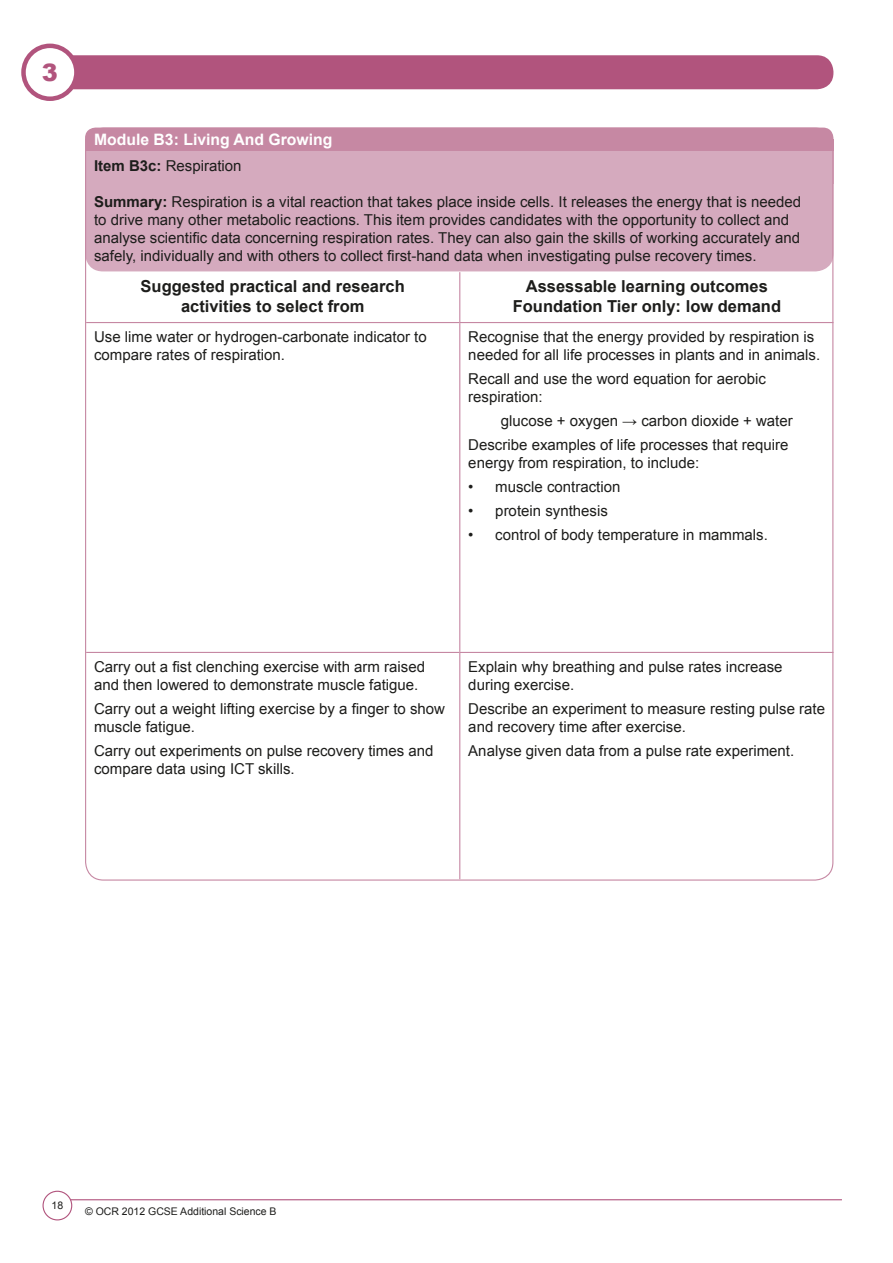
<style>
.page{position:relative;width:893px;height:1263px;background:#fff}
.page>*{position:absolute;margin:0;border:0;box-sizing:border-box;transform-origin:0 0}
.t1{font:900 24px "Arial";color:#b1547d}
.t2{font:700 16.5px/19.8px "Arial";color:#1d1d1b;text-align:center}
.t3{font:700 15.75px "Arial";color:#fff}
.t4{font:15px/18px "Arial";color:#1d1d1b}
.t5{font:10.5px "Arial";color:#1d1d1b}
.s1{font-weight:700}
</style>
<div class="page">
<div style="left:51px;top:55px;width:782px;height:34px;background:#b1547d;border-radius:16px"></div>
<div style="left:24px;top:46px;width:52px;height:53px;background:#fff;border-radius:50%"></div>
<div style="left:21px;top:44px;width:58px;height:57px;border:4px solid #b1547d;border-radius:50%"></div>
<hr style="left:64px;top:1199px;width:778px;height:1px;background:#b1547d">
<div style="left:43px;top:1191px;width:29px;height:29px;background:#fff;border-radius:50%"></div>
<div style="left:43px;top:1191px;width:29px;height:29px;border:1px solid #b1547d;border-radius:50%"></div>
<div style="left:85px;top:128px;width:748px;height:23px;background:#c688a3;border-radius:10px"></div>
<div style="left:85px;top:139px;width:748px;height:12px;background:#c688a3"></div>
<div style="left:85px;top:151px;width:748px;height:120px;background:#d5aabe;border-radius:18px"></div>
<div style="left:85px;top:151px;width:748px;height:32px;background:#d5aabe"></div>
<hr style="left:459px;top:272px;width:1px;height:50px;background:#c688a3">
<hr style="left:86px;top:322px;width:374px;height:1px;background:#c688a3">
<hr style="left:459px;top:323px;width:1px;height:329px;background:#c688a3">
<hr style="left:460px;top:322px;width:373px;height:1px;background:#c688a3">
<hr style="left:86px;top:652px;width:374px;height:1px;background:#c688a3">
<hr style="left:459px;top:653px;width:1px;height:226px;background:#c688a3">
<hr style="left:460px;top:652px;width:373px;height:1px;background:#c688a3">
<h1 class="t1" style="left:42px;top:55px;width:18px">3</h1>
<p class="t3" style="left:94px;top:129px;width:240px">Module B3: Living And Growing</p>
<p class="t4" style="left:94px;top:157px;width:149px"><span class="s1">Item B3c:</span> Respiration</p>
<p class="t4" style="left:94px;top:193px;width:708px"><span class="s1">Summary:</span> Respiration is a vital reaction that takes place inside cells. It releases the energy that is needed to drive many other metabolic reactions. This item provides candidates with the opportunity to collect and analyse scientific data concerning respiration rates. They can also gain the skills of working accurately and safely, individually and with others to collect first-hand data when investigating pulse recovery times.</p>
<p class="t2" style="left:141px;top:277px;width:266px">Suggested practical and research activities to select from</p>
<p class="t2" style="left:513px;top:277px;width:270px">Assessable learning outcomes<br>Foundation Tier only: low demand</p>
<p class="t4" style="left:94px;top:328px;width:334px">Use lime water or hydrogen-carbonate indicator to compare rates of respiration.</p>
<p class="t4" style="left:468px;top:328px;width:353px">Recognise that the energy provided by respiration is needed for all life processes in plants and in animals.</p>
<p class="t4" style="left:468px;top:370px;width:299px">Recall and use the word equation for aerobic respiration:</p>
<p class="t4" style="left:468px;top:409px;width:326px;line-height:24px;text-align:right">glucose + oxygen → carbon dioxide + water<br>Describe examples of life processes that require</p>
<p class="t4" style="left:468px;top:454px;width:232px">energy from respiration, to include:</p>
<p class="t4" style="left:468px;top:478px;width:154px">• muscle contraction</p>
<p class="t4" style="left:468px;top:502px;width:141px">• protein synthesis</p>
<p class="t4" style="left:468px;top:526px;width:301px">• control of body temperature in mammals.</p>
<p class="t4" style="left:94px;top:658px;width:332px">Carry out a fist clenching exercise with arm raised and then lowered to demonstrate muscle fatigue.</p>
<p class="t4" style="left:94px;top:700px;width:352px">Carry out a weight lifting exercise by a finger to show muscle fatigue.</p>
<p class="t4" style="left:94px;top:742px;width:341px">Carry out experiments on pulse recovery times and compare data using ICT skills.</p>
<p class="t4" style="left:468px;top:658px;width:316px">Explain why breathing and pulse rates increase during exercise.</p>
<p class="t4" style="left:468px;top:700px;width:358px">Describe an experiment to measure resting pulse rate and recovery time after exercise.</p>
<p class="t4" style="left:468px;top:742px;width:327px">Analyse given data from a pulse rate experiment.</p>
<p class="t5" style="left:52px;top:1199px;width:13px">18</p>
<p class="t5" style="left:85px;top:1205px;width:193px">© OCR 2012 GCSE Additional Science B</p>
</div>
